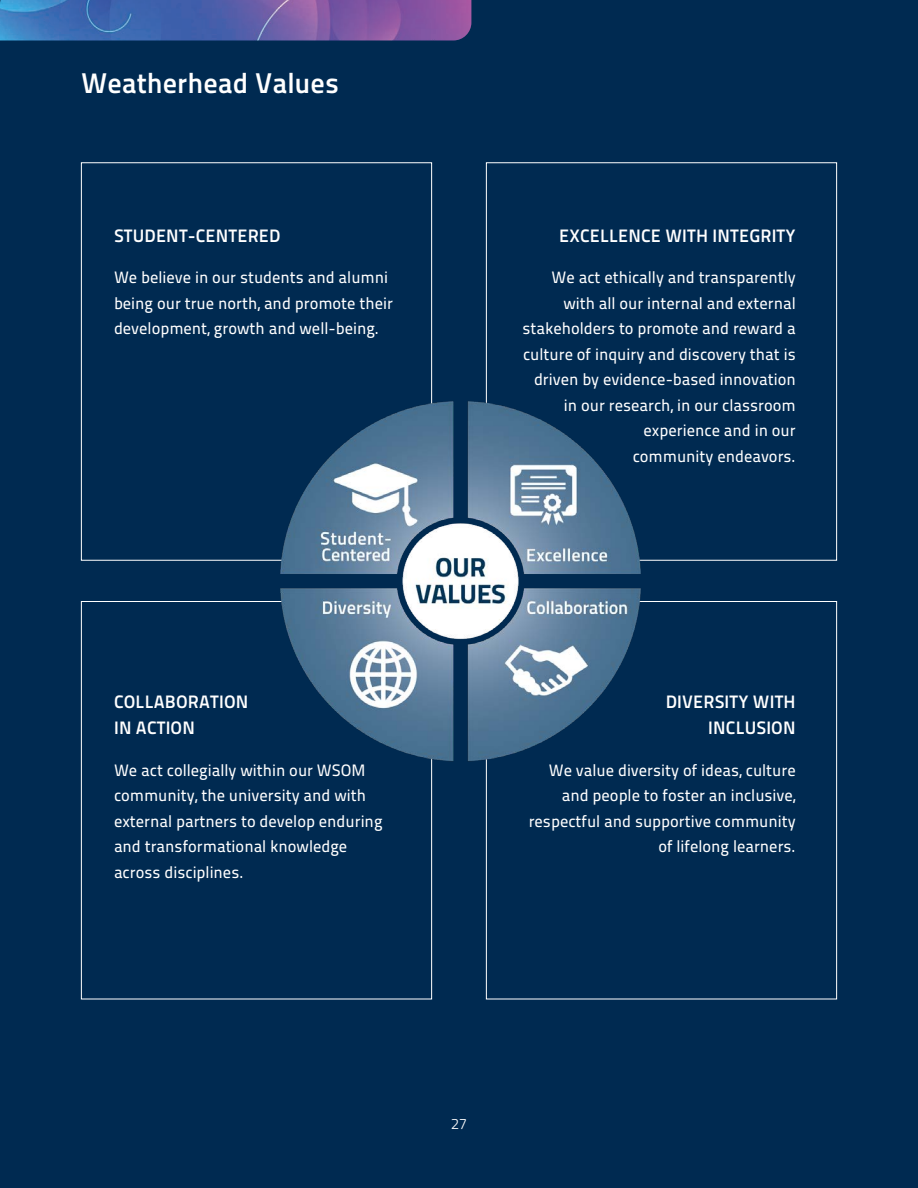
<style>
.page{position:relative;width:918px;height:1188px;background:#002a51}
.page>*{position:absolute;margin:0;border:0;box-sizing:border-box;transform-origin:0 0}
.t1{font:28.5px "Titillium Maps 26 L 750 wt";color:#fff}
.t2{font:18px/25.5px "Titillium Maps 26 L 750 wt";letter-spacing:.01em;color:#fff;text-align:right}
.t3{font:16.5px/25.5px "Titillium Maps 26 L 500 wt";color:#fff}
.t4{font:15px "Titillium Maps 26 L 250 wt";color:#fff}
</style>
<div class="page">
<img style="left:244px;top:365px;width:432px;height:432px">
<img style="left:0;top:0;width:471px;height:40px">
<h1 class="t1" style="left:81px;top:62px;width:260px">Weatherhead Values</h1>
<p class="t2" style="left:114px;top:221px;width:168px">STUDENT-CENTERED</p>
<p class="t3" style="left:114px;top:264px;width:281px">We believe in our students and alumni being our true north, and promote their development, growth and well-being.</p>
<p class="t2" style="left:114px;top:688px;width:136px;text-align:left">COLLABORATION<br>IN ACTION</p>
<p class="t3" style="left:114px;top:756px;width:270px">We act collegially within our WSOM community, the university and with external partners to develop enduring and transformational knowledge across disciplines.</p>
<p class="t2" style="left:559px;top:221px;width:238px">EXCELLENCE WITH INTEGRITY</p>
<p class="t3" style="left:523px;top:264px;width:275px;text-align:right">We act ethically and transparently with all our internal and external stakeholders to promote and reward a culture of inquiry and discovery that is driven by evidence-based innovation in our research, in our classroom experience and in our<br>community endeavors.</p>
<p class="t2" style="left:666px;top:688px;width:131px">DIVERSITY WITH<br>INCLUSION</p>
<p class="t3" style="left:529px;top:756px;width:269px;text-align:right">We value diversity of ideas, culture and people to foster an inclusive, respectful and supportive community of lifelong learners.</p>
<p class="t4" style="left:451px;top:1113px;width:17px">27</p>
</div>
